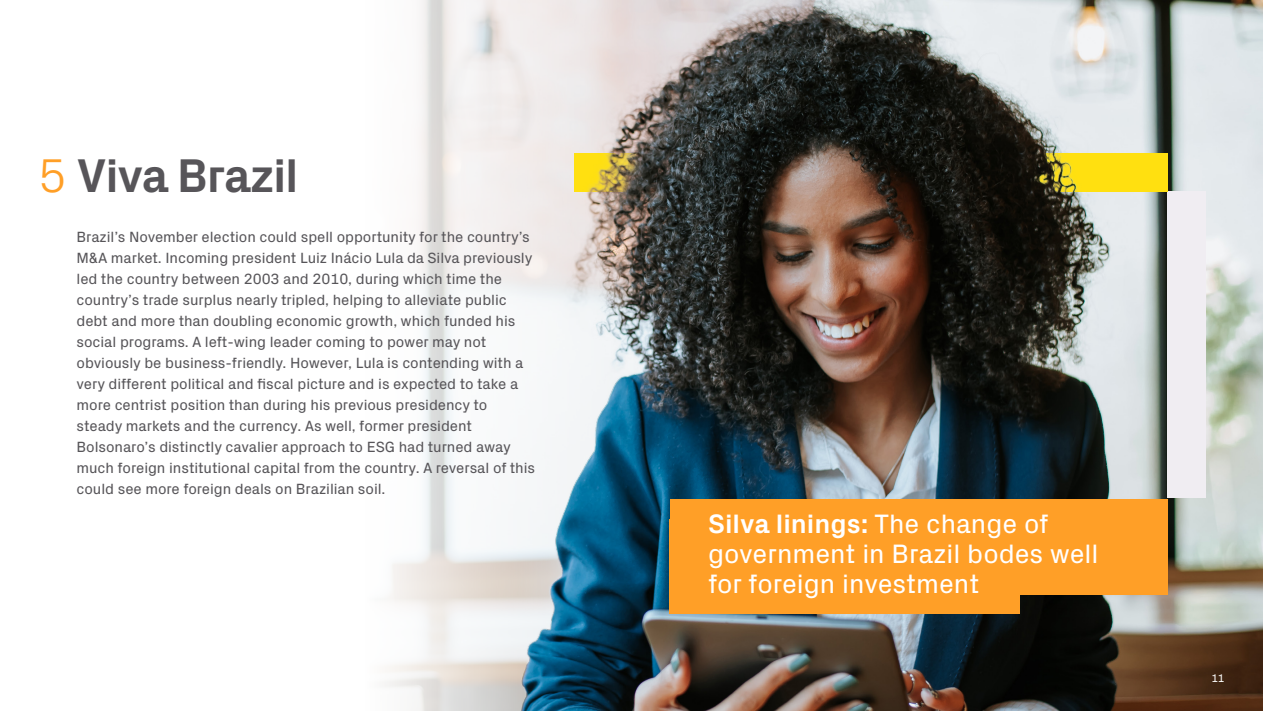
<style>
.page{position:relative;width:1263px;height:711px;background:#fff}
.page>*{position:absolute;margin:0;border:0;box-sizing:border-box;transform-origin:0 0}
.t1{font:700 48px "Px Grotesk";letter-spacing:-.03em;color:#575559}
.t2{font:27px/30px "Px Grotesk";color:#fff}
.t3{font:15px/21px "Px Grotesk";letter-spacing:-.005em;color:#575559}
.t4{font:11.25px "Px Grotesk";color:#fff}
.s1{font-weight:300;color:#ff9f27}
.s2{font-weight:700}
</style>
<div class="page">
<img style="left:384px;top:0;width:879px;height:710px">
<div style="left:670px;top:498px;width:497px;height:96px;background:#ff9f27"></div>
<div style="left:670px;top:518px;width:350px;height:95px;background:#ff9f27"></div>
<h1 class="t1" style="left:38px;top:141px;width:262px"><span class="s1">5</span> Viva Brazil</h1>
<p class="t3" style="left:77px;top:225px;width:460px">Brazil’s November election could spell opportunity for the country’s M&amp;A market. Incoming president Luiz Inácio Lula da Silva previously led the country between 2003 and 2010, during which time the country’s trade surplus nearly tripled, helping to alleviate public debt and more than doubling economic growth, which funded his social programs. A left-wing leader coming to power may not obviously be business-friendly. However, Lula is contending with a very different political and fiscal picture and is expected to take a more centrist position than during his previous presidency to steady markets and the currency. As well, former president Bolsonaro’s distinctly cavalier approach to ESG had turned away much foreign institutional capital from the country. A reversal of this could see more foreign deals on Brazilian soil.</p>
<h2 class="t2" style="left:708px;top:506px;width:392px"><span class="s2">Silva linings:</span> The change of government in Brazil bodes well for foreign investment</h2>
<p class="t4" style="left:1211px;top:669px;width:15px">11</p>
</div>
